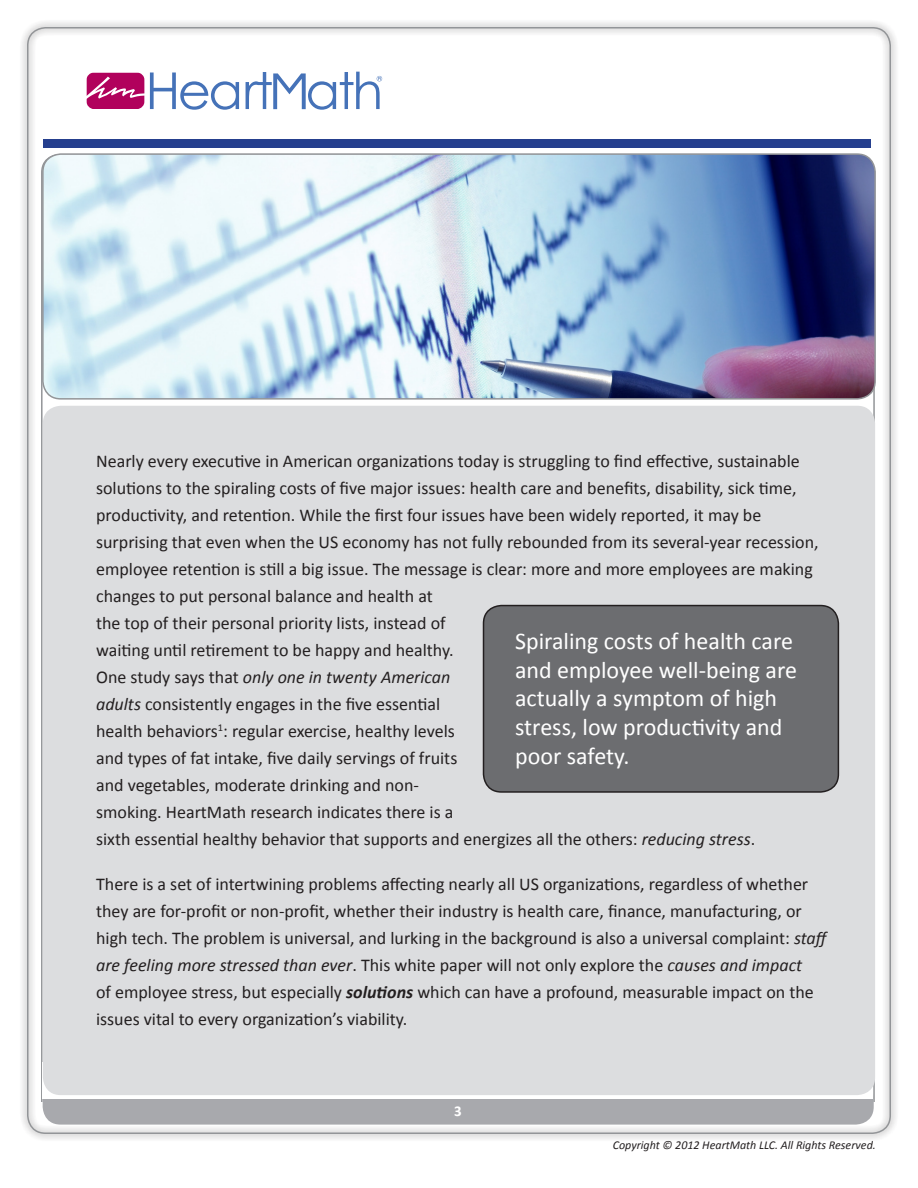
<style>
.page{position:relative;width:918px;height:1188px;background:#fff}
.page>*{position:absolute;margin:0;border:0;box-sizing:border-box;transform-origin:0 0}
.t1{font:24px/28.8px "Calibri";color:#fff}
.t2{font:18px/27px "Calibri";color:#231f20}
.t3{font:700 15px "Calibri";color:#fff}
.t4{font:italic 12px "Calibri";color:#231f20}
.s1{font-style:italic}
.s2{font-weight:700;font-style:italic}
</style>
<div class="page">
<div style="left:19px;top:19px;width:880px;height:1123px;background:#231f20;opacity:.91"></div>
<svg style="left:86px;top:72px;width:153px;height:38px"></svg>
<svg style="left:246px;top:72px;width:136px;height:38px"></svg>
<div style="left:43px;top:139px;width:828px;height:8px;background:#253f8e"></div>
<div style="left:43px;top:1080px;width:831px;height:45px;background:#a8a9ad;border-radius:18px"></div>
<div style="left:43px;top:1062px;width:830px;height:37px;background:#fff"></div>
<img style="left:43px;top:154px;width:832px;height:245px">
<div style="left:42px;top:153px;width:834px;height:247px;border:2px solid #939598;border-radius:18px"></div>
<div style="left:43px;top:406px;width:832px;height:689px;background:#dcdddf;border-radius:18px"></div>
<div style="left:484px;top:606px;width:354px;height:186px;background:#6c6d70;border-radius:18px"></div>
<div style="left:483px;top:605px;width:356px;height:188px;border:2px solid #231f20;border-radius:18px"></div>
<p class="t2" style="left:96px;top:448px;width:724px">Nearly every executive in American organizations today is struggling to find effective, sustainable solutions to the spiraling costs of five major issues: health care and benefits, disability, sick time, productivity, and retention. While the first four issues have been widely reported, it may be surprising that even when the US economy has not fully rebounded from its several-year recession, employee retention is still a big issue. The message is clear: more and more employees are making changes to put personal balance and health at<br>the top of their personal priority lists, instead of<br>waiting until retirement to be happy and healthy.<br>One study says that <span class="s1">only one in twenty American<br>adults</span> consistently engages in the five essential<br>health behaviors<sup>1</sup>: regular exercise, healthy levels<br>and types of fat intake, five daily servings of fruits<br>and vegetables, moderate drinking and non-<br>smoking. HeartMath research indicates there is a<br>sixth essential healthy behavior that supports and energizes all the others: <span class="s1">reducing stress</span>.</p>
<p class="t2" style="left:96px;top:871px;width:735px">There is a set of intertwining problems affecting nearly all US organizations, regardless of whether they are for-profit or non-profit, whether their industry is health care, finance, manufacturing, or high tech. The problem is universal, and lurking in the background is also a universal complaint: <span class="s1">staff are feeling more stressed than ever</span>. This white paper will not only explore the <span class="s1">causes and impact<br></span>of employee stress, but especially <span class="s2">solutions</span> which can have a profound, measurable impact on the issues vital to every organization’s viability.</p>
<p class="t1" style="left:515px;top:626px;width:283px">Spiraling costs of health care and employee well-being are actually a symptom of high stress, low productivity and poor safety.</p>
<p class="t3" style="left:454px;top:1101px;width:9px">3</p>
<p class="t4" style="left:613px;top:1137px;width:265px">Copyright © 2012 HeartMath LLC. All Rights Reserved.</p>
</div>
